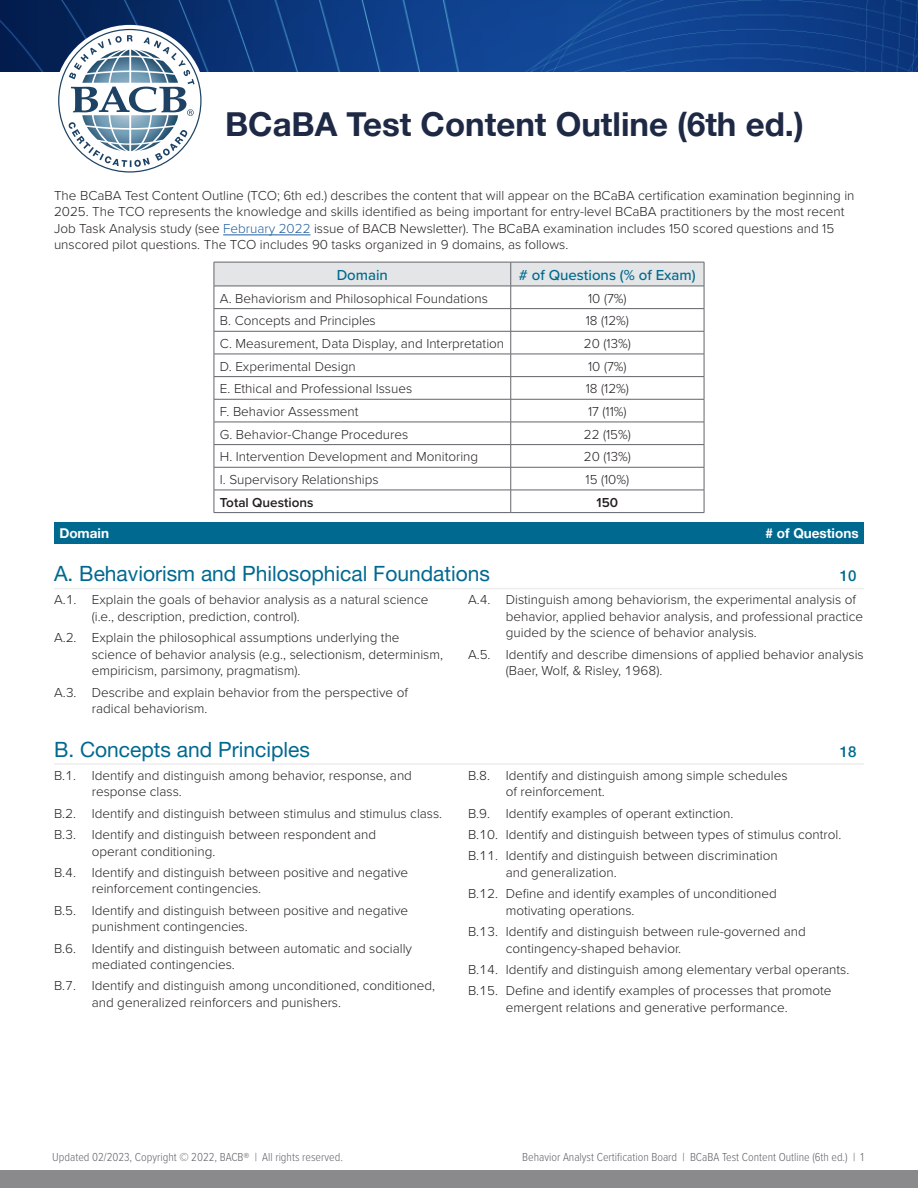
<style>
.page{position:relative;width:918px;height:1188px;background:#fff}
.page>*{position:absolute;margin:0;border:0;box-sizing:border-box;transform-origin:0 0}
.Heading_1{font:700 33px "Helvetica Neue LT Pro";color:#1e2945}
.Heading_2{font:21px "Helvetica Neue LT Pro";color:#00698f}
.Table_Headers_Footer{font:500 15px "Proxima Nova";color:#00698f}
.Heading_2-2{font:500 15px "Helvetica Neue LT Pro";color:#00698f}
.Section_items{font:300 13.5px/16.5px "Proxima Nova";color:#231f20}
.Body_Text{font:300 13.5px/16.5px "Proxima Nova";color:#231f20}
.Table_Body{font:300 13.5px "Proxima Nova";color:#231f20}
.Table_Body-centered{font:300 13.5px "Proxima Nova";color:#231f20}
.Heading_3{font:700 13.5px "Helvetica Neue LT Pro";color:#fff}
.Table_Body-2{font:600 13.5px "Proxima Nova";color:#231f20}
.Table_Body-centered-2{font:600 13.5px "Proxima Nova";color:#231f20}
.t1{font:300 12px "Proxima Nova Cond";color:#61646a}
.s1{color:#215e9e}
</style>
<div class="page">
<img style="left:0;top:0;width:918px;height:72px">
<div style="left:0;top:1171px;width:918px;height:17px;background:#8a8a8d"></div>
<div style="left:54px;top:25px;width:152px;height:152px;background:#fff;border-radius:50%"></div>
<svg style="left:58px;top:29px;width:144px;height:144px"></svg>
<hr style="left:223px;top:235px;width:88px;height:1px;background:#215e9e">
<div style="left:54px;top:522px;width:810px;height:22px;background:#00698f"></div>
<hr style="left:54px;top:588px;width:810px;height:1px;background:#eeecec">
<svg style="left:214px;top:262px;width:491px;height:250px"></svg>
<hr style="left:214px;top:512px;width:297px;height:1px;background:#61646a">
<hr style="left:511px;top:512px;width:193px;height:1px;background:#61646a">
<hr style="left:54px;top:763px;width:810px;height:2px;background:#eeecec">
<h1 class="Heading_1" style="left:225px;top:104px;width:580px">BCaBA Test Content Outline (6th ed.)</h1>
<p class="Body_Text" style="left:54px;top:186px;width:802px">The BCaBA Test Content Outline (TCO; 6th ed.) describes the content that will appear on the BCaBA certification examination beginning in 2025. The TCO represents the knowledge and skills identified as being important for entry-level BCaBA practitioners by the most recent Job Task Analysis study (see <span class="s1">February 2022</span> issue of BACB Newsletter). The BCaBA examination includes 150 scored questions and 15 unscored pilot questions. The TCO includes 90 tasks organized in 9 domains, as follows.</p>
<p class="Table_Headers_Footer" style="left:337px;top:264px;width:53px">Domain</p>
<p class="Table_Headers_Footer" style="left:519px;top:264px;width:178px"># of Questions (% of Exam)</p>
<p class="Table_Body" style="left:220px;top:288px;width:270px">A. Behaviorism and Philosophical Foundations</p>
<p class="Table_Body-centered" style="left:588px;top:288px;width:40px">10 (7%)</p>
<p class="Table_Body" style="left:220px;top:311px;width:157px">B. Concepts and Principles</p>
<p class="Table_Body-centered" style="left:586px;top:311px;width:45px">18 (12%)</p>
<p class="Table_Body" style="left:220px;top:333px;width:286px">C. Measurement, Data Display, and Interpretation</p>
<p class="Table_Body-centered" style="left:584px;top:333px;width:48px">20 (13%)</p>
<p class="Table_Body" style="left:220px;top:356px;width:137px">D. Experimental Design</p>
<p class="Table_Body-centered" style="left:588px;top:356px;width:40px">10 (7%)</p>
<p class="Table_Body" style="left:220px;top:379px;width:194px">E. Ethical and Professional Issues</p>
<p class="Table_Body-centered" style="left:586px;top:379px;width:45px">18 (12%)</p>
<p class="Table_Body" style="left:220px;top:401px;width:140px">F. Behavior Assessment</p>
<p class="Table_Body-centered" style="left:588px;top:401px;width:40px">17 (11%)</p>
<p class="Table_Body" style="left:220px;top:424px;width:190px">G. Behavior-Change Procedures</p>
<p class="Table_Body-centered" style="left:584px;top:424px;width:49px">22 (15%)</p>
<p class="Table_Body" style="left:220px;top:447px;width:260px">H. Intervention Development and Monitoring</p>
<p class="Table_Body-centered" style="left:584px;top:447px;width:48px">20 (13%)</p>
<p class="Table_Body" style="left:220px;top:469px;width:160px">I. Supervisory Relationships</p>
<p class="Table_Body-centered" style="left:586px;top:469px;width:45px">15 (10%)</p>
<p class="Table_Body-2" style="left:220px;top:492px;width:95px">Total Questions</p>
<p class="Table_Body-centered-2" style="left:597px;top:492px;width:23px">150</p>
<p class="Heading_3" style="left:59px;top:524px;width:51px">Domain</p>
<p class="Heading_3" style="left:766px;top:524px;width:95px"># of Questions</p>
<h2 class="Heading_2" style="left:54px;top:561px;width:438px">A. Behaviorism and Philosophical Foundations</h2>
<h2 class="Heading_2-2" style="left:840px;top:567px;width:18px">10</h2>
<p class="Section_items" style="left:92px;top:591px;width:338px;text-indent:-38px">A.1. Explain the goals of behavior analysis as a natural science (i.e., description, prediction, control).</p>
<p class="Section_items" style="left:92px;top:629px;width:353px;text-indent:-38px">A.2. Explain the philosophical assumptions underlying the science of behavior analysis (e.g., selectionism, determinism, empiricism, parsimony, pragmatism).</p>
<p class="Section_items" style="left:92px;top:683px;width:318px;text-indent:-38px">A.3. Describe and explain behavior from the perspective of radical behaviorism.</p>
<p class="Section_items" style="left:506px;top:591px;width:359px;text-indent:-38px">A.4. Distinguish among behaviorism, the experimental analysis of behavior, applied behavior analysis, and professional practice guided by the science of behavior analysis.</p>
<p class="Section_items" style="left:506px;top:645px;width:360px;text-indent:-38px">A.5. Identify and describe dimensions of applied behavior analysis (Baer, Wolf, &amp; Risley, 1968).</p>
<h2 class="Heading_2" style="left:54px;top:736px;width:257px">B. Concepts and Principles</h2>
<h2 class="Heading_2-2" style="left:840px;top:742px;width:18px">18</h2>
<p class="Section_items" style="left:92px;top:766px;width:322px;text-indent:-38px">B.1. Identify and distinguish among behavior, response, and response class.</p>
<p class="Section_items" style="left:54px;top:804px;width:390px">B.2. Identify and distinguish between stimulus and stimulus class.</p>
<p class="Section_items" style="left:92px;top:826px;width:286px;text-indent:-38px">B.3. Identify and distinguish between respondent and operant conditioning.</p>
<p class="Section_items" style="left:92px;top:863px;width:318px;text-indent:-38px">B.4. Identify and distinguish between positive and negative reinforcement contingencies.</p>
<p class="Section_items" style="left:92px;top:901px;width:318px;text-indent:-38px">B.5. Identify and distinguish between positive and negative punishment contingencies.</p>
<p class="Section_items" style="left:92px;top:939px;width:322px;text-indent:-38px">B.6. Identify and distinguish between automatic and socially mediated contingencies.</p>
<p class="Section_items" style="left:92px;top:977px;width:345px;text-indent:-38px">B.7. Identify and distinguish among unconditioned, conditioned, and generalized reinforcers and punishers.</p>
<p class="Section_items" style="left:506px;top:766px;width:283px;text-indent:-38px">B.8. Identify and distinguish among simple schedules of reinforcement.</p>
<p class="Section_items" style="left:468px;top:804px;width:267px">B.9. Identify examples of operant extinction.</p>
<p class="Section_items" style="left:468px;top:826px;width:375px">B.10. Identify and distinguish between types of stimulus control.</p>
<p class="Section_items" style="left:506px;top:847px;width:273px;text-indent:-38px">B.11. Identify and distinguish between discrimination and generalization.</p>
<p class="Section_items" style="left:506px;top:885px;width:273px;text-indent:-38px">B.12. Define and identify examples of unconditioned motivating operations.</p>
<p class="Section_items" style="left:506px;top:923px;width:301px;text-indent:-38px">B.13. Identify and distinguish between rule-governed and contingency-shaped behavior.</p>
<p class="Section_items" style="left:468px;top:960px;width:383px">B.14. Identify and distinguish among elementary verbal operants.</p>
<p class="Section_items" style="left:468px;top:982px;width:365px;text-align:center">B.15. Define and identify examples of processes that promote emergent relations and generative performance.</p>
<p class="t1" style="left:52px;top:1149px;width:292px">Updated 02/2023, Copyright © 2022, BACB® | All rights reserved.</p>
<p class="t1" style="left:522px;top:1149px;width:343px">Behavior Analyst Certification Board | BCaBA Test Content Outline (6th ed.) | 1</p>
</div>
